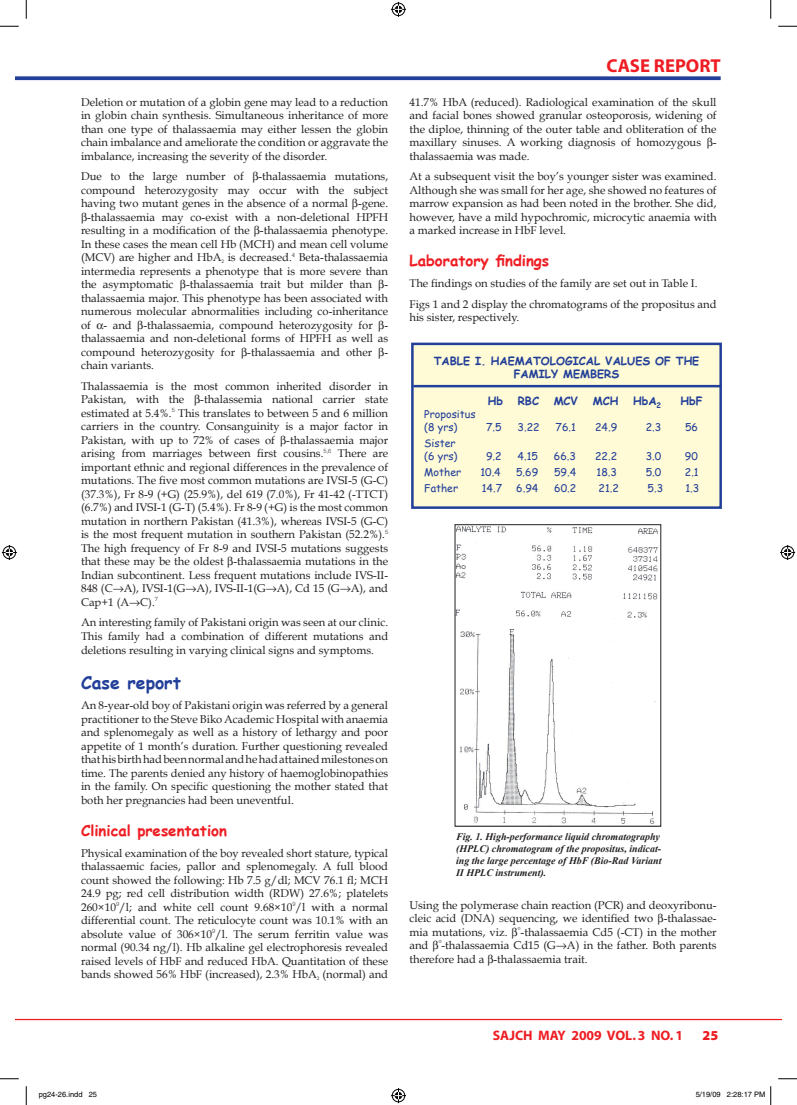
<style>
.page{position:relative;width:797px;height:1105px;background:#fff}
.page>*{position:absolute;margin:0;border:0;box-sizing:border-box;transform-origin:0 0}
.t1{font:700 18.75px "Myriad";color:#ee1d23}
.t2{font:700 17.5px "Comic Sans MS";color:#223f99}
.t3{font:700 15px "Comic Sans MS";color:#ee1d23}
.t4{font:700 13.75px "Myriad";color:#ee1d23}
.t5{font:900 13.75px "Myriad Pro";color:#ee1d23}
.t6{font:11.25px/13.5px "Book Antiqua";color:#231f20;text-align:justify}
.t7{font:700 11.25px/13.5px "Comic Sans MS";color:#223f99;text-align:center}
.t8{font:10.62px/12.8px "Comic Sans MS";color:#223f99}
.t9{font:italic 700 10px/12px "Times New Roman";color:#231f20}
.t10{font:italic 700 7.88px/13.6px "Helvetica";letter-spacing:.005em;color:#231f20}
.t11{font:7.5px "Helvetica";color:#000}
.t12{font:5px "Book Antiqua";color:#231f20}
</style>
<div class="page">
<hr style="left:16px;top:1019px;width:765px;height:1px;background:#ee1d23">
<svg style="left:16px;top:76px;width:704px;height:4px;background:#354fa2"></svg>
<div style="left:412px;top:344px;width:308px;height:164px;background:#fffbd6"></div>
<div style="left:411px;top:343px;width:311px;height:166px;border:2px solid #223f99"></div>
<hr style="left:413px;top:385px;width:309px;height:2px;background:#223f99">
<svg style="left:457px;top:526px;width:201px;height:298px"></svg>
<svg style="left:0;top:25px;width:19px;height:2px"></svg>
<svg style="left:778px;top:25px;width:19px;height:2px"></svg>
<svg style="left:0;top:1078px;width:19px;height:1px"></svg>
<svg style="left:778px;top:1078px;width:19px;height:1px"></svg>
<svg style="left:25px;top:0;width:2px;height:19px"></svg>
<svg style="left:25px;top:1086px;width:2px;height:19px"></svg>
<svg style="left:770px;top:0;width:1px;height:19px"></svg>
<svg style="left:391px;top:2px;width:15px;height:15px"></svg>
<svg style="left:391px;top:1088px;width:15px;height:15px"></svg>
<svg style="left:2px;top:545px;width:15px;height:15px"></svg>
<svg style="left:780px;top:545px;width:15px;height:15px"></svg>
<svg style="left:770px;top:1086px;width:1px;height:19px"></svg>
<p class="t6" style="left:81px;top:95px;width:308px">Deletion or mutation of a globin gene may lead to a reduction in globin chain synthesis. Simultaneous inheritance of more than one type of thalassaemia may either lessen the globin chain imbalance and ameliorate the condition or aggravate the imbalance, increasing the severity of the disorder.</p>
<p class="t6" style="left:81px;top:170px;width:164px">Due to the large number of</p>
<p class="t6" style="left:258px;top:170px;width:131px">-thalassaemia mutations,</p>
<p class="t6" style="left:81px;top:183px;width:308px">compound heterozygosity may occur with the subject</p>
<p class="t6" style="left:81px;top:197px;width:308px">having two mutant genes in the absence of a normal -gene.</p>
<p class="t6" style="left:87px;top:210px;width:302px">-thalassaemia may co-exist with a non-deletional HPFH</p>
<p class="t6" style="left:81px;top:224px;width:308px">resulting in a modification of the -thalassaemia phenotype.</p>
<p class="t6" style="left:81px;top:237px;width:308px">In these cases the mean cell Hb (MCH) and mean cell volume</p>
<p class="t6" style="left:81px;top:251px;width:142px">(MCV) are higher and HbA</p>
<p class="t12" style="left:221px;top:258px;width:4px">2</p>
<p class="t6" style="left:81px;top:251px;width:309px;text-indent:147px">is decreased.<sup>4</sup> Beta-thalassaemia intermedia represents a phenotype that is more severe than the asymptomatic -thalassaemia trait but milder than - thalassaemia major. This phenotype has been associated with numerous molecular abnormalities including co-inheritance of - and -thalassaemia, compound heterozygosity for - thalassaemia and non-deletional forms of HPFH as well as compound heterozygosity for -thalassaemia and other - chain variants.</p>
<p class="t6" style="left:81px;top:379px;width:308px">Thalassaemia is the most common inherited disorder in<br>Pakistan, with the</p>
<p class="t6" style="left:81px;top:393px;width:309px;text-indent:119px">-thalassemia national carrier state estimated at 5.4%.<sup>5</sup> This translates to between 5 and 6 million carriers in the country. Consanguinity is a major factor in Pakistan, with up to 72% of cases of -thalassaemia major arising from marriages between first cousins.<sup>5,6</sup> There are important ethnic and regional differences in the prevalence of mutations. The five most common mutations are IVSI-5 (G-C) (37.3%), Fr 8-9 (+G) (25.9%), del 619 (7.0%), Fr 41-42 (-TTCT) (6.7%) and IVSI-1 (G-T) (5.4%). Fr 8-9 (+G) is the most common mutation in northern Pakistan (41.3%), whereas IVSI-5 (G-C) is the most frequent mutation in southern Pakistan (52.2%).<sup>5<br></sup>The high frequency of Fr 8-9 and IVSI-5 mutations suggests that these may be the oldest -thalassaemia mutations in the Indian subcontinent. Less frequent mutations include IVS-II-848 (C→A), IVSI-1(G→A), IVS-II-1(G→A), Cd 15 (G→A), and Cap+1 (A→C).<sup>7</sup></p>
<p class="t6" style="left:81px;top:616px;width:309px">An interesting family of Pakistani origin was seen at our clinic.<br>This family had a combination of different mutations and deletions resulting in varying clinical signs and symptoms.</p>
<h2 class="t2" style="left:81px;top:669px;width:101px">Case report</h2>
<p class="t6" style="left:81px;top:699px;width:309px">An 8-year-old boy of Pakistani origin was referred by a general practitioner to the Steve Biko Academic Hospital with anaemia and splenomegaly as well as a history of lethargy and poor appetite of 1 month’s duration. Further questioning revealed that his birth had been normal and he had attained milestones on time. The parents denied any history of haemoglobinopathies in the family. On specific questioning the mother stated that both her pregnancies had been uneventful.</p>
<h3 class="t3" style="left:81px;top:819px;width:147px">Clinical presentation</h3>
<p class="t6" style="left:81px;top:846px;width:309px">Physical examination of the boy revealed short stature, typical thalassaemic facies, pallor and splenomegaly. A full blood count showed the following: Hb 7.5 g/dl; MCV 76.1 fl; MCH 24.9 pg; red cell distribution width (RDW) 27.6%; platelets 260×10<sup>9</sup>/l; and white cell count 9.68×10<sup>9</sup>/l with a normal differential count. The reticulocyte count was 10.1% with an absolute value of 306×10<sup>9</sup>/l. The serum ferritin value was normal (90.34 ng/l). Hb alkaline gel electrophoresis revealed raised levels of HbF and reduced HbA. Quantitation of these bands showed 56% HbF (increased), 2.3% HbA</p>
<p class="t12" style="left:317px;top:975px;width:4px">2</p>
<p class="t6" style="left:322px;top:967px;width:67px">(normal) and</p>
<h1 class="t1" style="left:606px;top:56px;width:116px">CASE REPORT</h1>
<p class="t6" style="left:409px;top:95px;width:308px">41.7% HbA (reduced). Radiological examination of the skull and facial bones showed granular osteoporosis, widening of the diploe, thinning of the outer table and obliteration of the maxillary sinuses. A working diagnosis of homozygous - thalassaemia was made.</p>
<p class="t6" style="left:409px;top:170px;width:308px">At a subsequent visit the boy’s younger sister was examined.<br>Although she was small for her age, she showed no features of marrow expansion as had been noted in the brother. She did, however, have a mild hypochromic, microcytic anaemia with a marked increase in HbF level.</p>
<h3 class="t3" style="left:409px;top:250px;width:141px">Laboratory findings</h3>
<p class="t6" style="left:409px;top:273px;width:309px;line-height:20.6px">The findings on studies of the family are set out in Table I.<br>Figs 1 and 2 display the chromatograms of the propositus and</p>
<p class="t6" style="left:409px;top:311px;width:111px">his sister, respectively.</p>
<p class="t7" style="left:434px;top:353px;width:267px">TABLE I. HAEMATOLOGICAL VALUES OF THE<br>FAMILY MEMBERS</p>
<p class="t7" style="left:488px;top:394px;width:17px">Hb</p>
<p class="t7" style="left:517px;top:394px;width:23px">RBC</p>
<p class="t7" style="left:553px;top:394px;width:26px">MCV</p>
<p class="t7" style="left:593px;top:394px;width:27px">MCH</p>
<p class="t7" style="left:633px;top:394px;width:29px">HbA<sub>2</sub></p>
<p class="t7" style="left:680px;top:394px;width:24px">HbF</p>
<p class="t8" style="left:424px;top:407px;width:53px">Propositus (8 yrs)</p>
<p class="t8" style="left:486px;top:420px;width:17px">7.5</p>
<p class="t8" style="left:517px;top:420px;width:24px">3.22</p>
<p class="t8" style="left:555px;top:420px;width:22px">76.1</p>
<p class="t8" style="left:595px;top:420px;width:24px">24.9</p>
<p class="t8" style="left:646px;top:420px;width:17px">2.3</p>
<p class="t8" style="left:685px;top:420px;width:14px">56</p>
<p class="t8" style="left:424px;top:436px;width:35px">Sister (6 yrs)</p>
<p class="t8" style="left:486px;top:449px;width:17px">9.2</p>
<p class="t8" style="left:517px;top:449px;width:22px">4.15</p>
<p class="t8" style="left:554px;top:449px;width:24px">66.3</p>
<p class="t8" style="left:595px;top:449px;width:24px">22.2</p>
<p class="t8" style="left:645px;top:449px;width:17px">3.0</p>
<p class="t8" style="left:685px;top:449px;width:14px">90</p>
<p class="t8" style="left:424px;top:465px;width:39px">Mother</p>
<p class="t8" style="left:480px;top:465px;width:22px">10.4</p>
<p class="t8" style="left:516px;top:465px;width:24px">5.69</p>
<p class="t8" style="left:554px;top:465px;width:24px">59.4</p>
<p class="t8" style="left:596px;top:465px;width:22px">18.3</p>
<p class="t8" style="left:645px;top:465px;width:17px">5.0</p>
<p class="t8" style="left:685px;top:465px;width:15px">2.1</p>
<p class="t8" style="left:424px;top:482px;width:35px">Father</p>
<p class="t8" style="left:482px;top:482px;width:22px">14.7</p>
<p class="t8" style="left:516px;top:482px;width:24px">6.94</p>
<p class="t8" style="left:554px;top:482px;width:24px">60.2</p>
<p class="t8" style="left:598px;top:482px;width:22px">21.2</p>
<p class="t8" style="left:647px;top:482px;width:17px">5.3</p>
<p class="t8" style="left:685px;top:482px;width:15px">1.3</p>
<p class="t9" style="left:456px;top:830px;width:207px">Fig. 1. High-performance liquid chromatography (HPLC) chromatogram of the propositus, indicat&shy;ing the large percentage of HbF (Bio-Rad Variant II HPLC instrument).</p>
<p class="t10" style="left:454px;top:841px;width:344px">Fig. 1. High-performance liquid chromatography (HPLC) chromatogram of the prop indicating the large percentage of HbF (Bio-Rad Variant II HPLC instrument).</p>
<p class="t6" style="left:409px;top:898px;width:309px">Using the polymerase chain reaction (PCR) and deoxyribonu&shy;cleic acid (DNA) sequencing, we identified two -thalassae&shy;mia mutations, viz. <sup>º</sup>-thalassaemia Cd5 (-CT) in the mother and <sup>º</sup>-thalassaemia Cd15 (G→A) in the father. Both parents therefore had a -thalassaemia trait.</p>
<p class="t4" style="left:493px;top:1028px;width:192px">SAJCH MAY 2009 VOL. 3 NO. 1</p>
<p class="t5" style="left:702px;top:1026px;width:17px">25</p>
<p class="t11" style="left:39px;top:1090px;width:60px">pg24-26.indd 25</p>
<p class="t11" style="left:695px;top:1090px;width:71px">5/19/09 2:28:17 PM</p>
</div>
